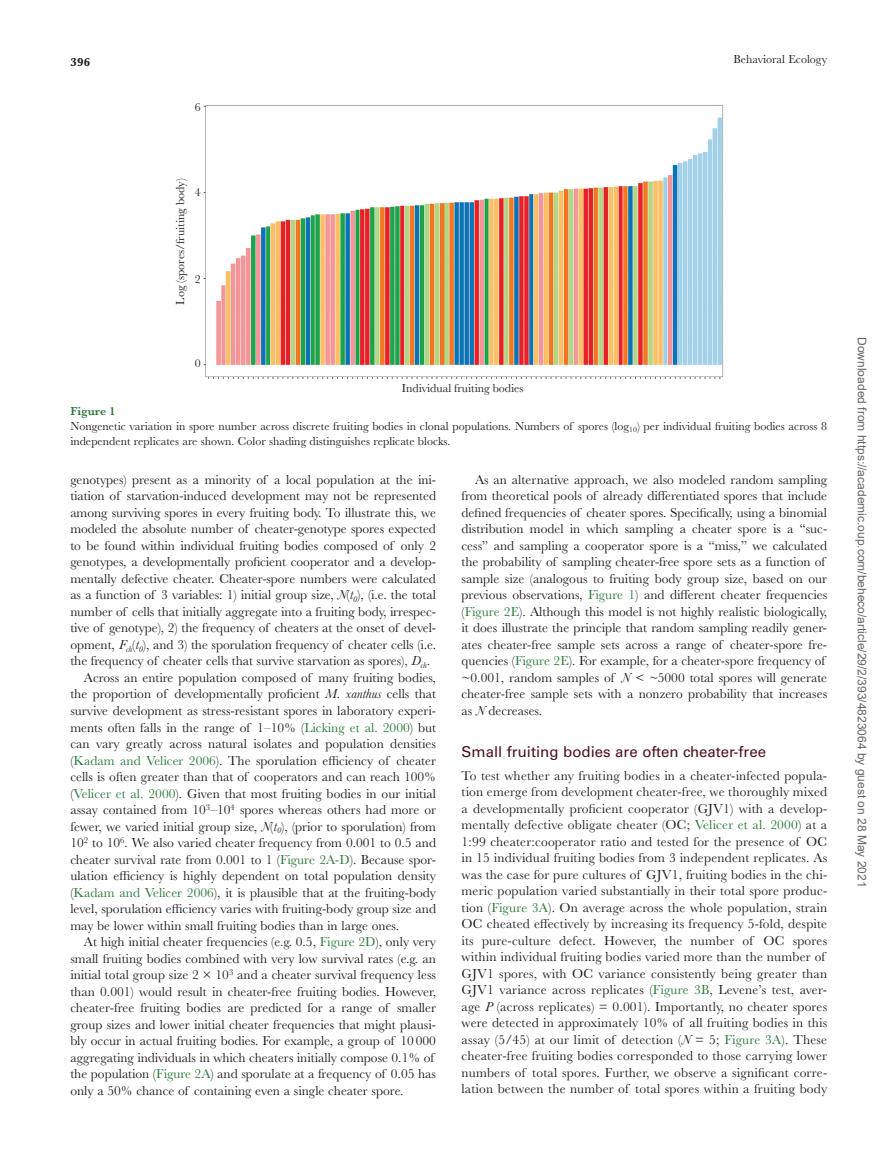
<style>
.page{position:relative;width:891px;height:1175px;background:#fff}
.page>*{position:absolute;margin:0;border:0;box-sizing:border-box;transform-origin:0 0}
.t1{font:15px "Univers LT Std";color:#510f1b}
.t2{font:13.5px/16.5px "Baskerville MT Std";color:#231f20}
.t3{font:12px/15px "Baskerville MT Std";color:#231f20}
.t4{font:12px "Arial";color:#666}
.t5{font:700 12px "Baskerville MT Std";color:#231f20}
.s1{font-weight:600;color:#2a7a3b}
.s2{font-style:italic}
.s3{color:#2a7a3b}
</style>
<div class="page">
<img style="left:203px;top:105px;width:520px;height:274px">
<p class="t5" style="left:70px;top:55px;width:22px">396</p>
<p class="t3" style="left:195px;top:99px;width:7px">6</p>
<p class="t3" style="left:173px;top:305px;width:128px;rotate:-90deg">Log (spores/fruiting body)</p>
<p class="t3" style="left:195px;top:184px;width:7px">4</p>
<p class="t3" style="left:195px;top:271px;width:7px">2</p>
<p class="t3" style="left:733px;top:52px;width:95px">Behavioral Ecology</p>
<p class="t3" style="left:195px;top:356px;width:7px">0</p>
<p class="t3" style="left:70px;top:403px;width:758px"><span class="s1">Figure 1<br></span>Nongenetic variation in spore number across discrete fruiting bodies in clonal populations. Numbers of spores (log<sub>10</sub>) per individual fruiting bodies across 8 independent replicates are shown. Color shading distinguishes replicate blocks.</p>
<p class="t3" style="left:402px;top:380px;width:123px">Individual fruiting bodies</p>
<p class="t2" style="left:70px;top:471px;width:367px">genotypes) present as a minority of a local population at the ini-</p>
<p class="t2" style="left:70px;top:488px;width:367px">tiation of starvation-induced development may not be represented</p>
<p class="t2" style="left:70px;top:504px;width:367px">among surviving spores in every fruiting body. To illustrate this, we</p>
<p class="t2" style="left:70px;top:521px;width:367px">modeled the absolute number of cheater-genotype spores expected</p>
<p class="t2" style="left:70px;top:537px;width:367px">to be found within individual fruiting bodies composed of only 2</p>
<p class="t2" style="left:70px;top:554px;width:367px">genotypes, a developmentally proficient cooperator and a develop-</p>
<p class="t2" style="left:70px;top:570px;width:367px">mentally defective cheater. Cheater-spore numbers were calculated</p>
<p class="t2" style="left:70px;top:587px;width:367px">as a function of 3 variables: 1) initial group size, <span class="s2">N</span>(<span class="s2">t</span><sub>0</sub>), (i.e. the total</p>
<p class="t2" style="left:70px;top:603px;width:367px">number of cells that initially aggregate into a fruiting body, irrespec-</p>
<p class="t2" style="left:70px;top:620px;width:367px">tive of genotype), 2) the frequency of cheaters at the onset of devel-</p>
<p class="t2" style="left:70px;top:636px;width:367px">opment, <span class="s2">F</span><sub>ch</sub>(<span class="s2">t</span><sub>0</sub>), and 3) the sporulation frequency of cheater cells (i.e.</p>
<p class="t2" style="left:70px;top:653px;width:361px">the frequency of cheater cells that survive starvation as spores), <span class="s2">D</span><sub>ch</sub>.</p>
<p class="t2" style="left:84px;top:669px;width:354px">Across an entire population composed of many fruiting bodies,</p>
<p class="t2" style="left:70px;top:686px;width:367px">the proportion of developmentally proficient <span class="s2">M. xanthus</span> cells that</p>
<p class="t2" style="left:70px;top:702px;width:367px">survive development as stress-resistant spores in laboratory experi-</p>
<p class="t2" style="left:70px;top:719px;width:367px">ments often falls in the range of 1–10% (<span class="s3">Licking et al. 2000</span>) but</p>
<p class="t2" style="left:70px;top:735px;width:367px">can vary greatly across natural isolates and population densities</p>
<p class="t2" style="left:70px;top:752px;width:367px">(<span class="s3">Kadam and Velicer 2006</span>). The sporulation efficiency of cheater</p>
<p class="t2" style="left:70px;top:768px;width:367px">cells is often greater than that of cooperators and can reach 100%</p>
<p class="t2" style="left:70px;top:785px;width:367px">(<span class="s3">Velicer et al. 2000</span>). Given that most fruiting bodies in our initial</p>
<p class="t2" style="left:70px;top:801px;width:367px">assay contained from 10<sup>3</sup>–10<sup>4</sup> spores whereas others had more or</p>
<p class="t2" style="left:70px;top:818px;width:367px">fewer, we varied initial group size, <span class="s2">N</span>(<span class="s2">t</span><sub>0</sub>), (prior to sporulation) from</p>
<p class="t2" style="left:70px;top:834px;width:367px">10<sup>2</sup> to 10<sup>6</sup>. We also varied cheater frequency from 0.001 to 0.5 and</p>
<p class="t2" style="left:70px;top:851px;width:367px">cheater survival rate from 0.001 to 1 (<span class="s3">Figure 2A-D</span>). Because spor-</p>
<p class="t2" style="left:70px;top:867px;width:367px">ulation efficiency is highly dependent on total population density</p>
<p class="t2" style="left:70px;top:884px;width:367px">(<span class="s3">Kadam and Velicer 2006</span>), it is plausible that at the fruiting-body</p>
<p class="t2" style="left:70px;top:900px;width:367px">level, sporulation efficiency varies with fruiting-body group size and</p>
<p class="t2" style="left:70px;top:917px;width:330px">may be lower within small fruiting bodies than in large ones.</p>
<p class="t2" style="left:84px;top:933px;width:354px">At high initial cheater frequencies (e.g. 0.5, <span class="s3">Figure 2D</span>), only very</p>
<p class="t2" style="left:70px;top:950px;width:367px">small fruiting bodies combined with very low survival rates (e.g. an</p>
<p class="t2" style="left:70px;top:966px;width:367px">initial total group size 2 × 10<sup>3</sup> and a cheater survival frequency less</p>
<p class="t2" style="left:70px;top:983px;width:367px">than 0.001) would result in cheater-free fruiting bodies. However,</p>
<p class="t2" style="left:70px;top:999px;width:367px">cheater-free fruiting bodies are predicted for a range of smaller</p>
<p class="t2" style="left:70px;top:1016px;width:367px">group sizes and lower initial cheater frequencies that might plausi-</p>
<p class="t2" style="left:70px;top:1032px;width:367px">bly occur in actual fruiting bodies. For example, a group of 10 000</p>
<p class="t2" style="left:70px;top:1049px;width:365px">aggregating individuals in which cheaters initially compose 0.1% of</p>
<p class="t2" style="left:70px;top:1065px;width:367px">the population (<span class="s3">Figure 2A</span>) and sporulate at a frequency of 0.05 has</p>
<p class="t2" style="left:70px;top:1082px;width:335px">only a 50% chance of containing even a single cheater spore.</p>
<p class="t2" style="left:462px;top:471px;width:367px;text-indent:14px">As an alternative approach, we also modeled random sampling from theoretical pools of already differentiated spores that include defined frequencies of cheater spores. Specifically, using a binomial distribution model in which sampling a cheater spore is a “suc&shy;cess” and sampling a cooperator spore is a “miss,” we calculated the probability of sampling cheater-free spore sets as a function of sample size (analogous to fruiting body group size, based on our previous observations, <span class="s3">Figure 1</span>) and different cheater frequencies (<span class="s3">Figure 2E</span>). Although this model is not highly realistic biologically, it does illustrate the principle that random sampling readily gener&shy;ates cheater-free sample sets across a range of cheater-spore fre&shy;quencies (<span class="s3">Figure 2E</span>). For example, for a cheater-spore frequency of ~0.001, random samples of <span class="s2">N &lt; ~</span>5000 total spores will generate cheater-free sample sets with a nonzero probability that increases as <span class="s2">N</span> decreases.</p>
<p class="t1" style="left:462px;top:743px;width:306px">Small fruiting bodies are often cheater-free</p>
<p class="t2" style="left:462px;top:767px;width:367px">To test whether any fruiting bodies in a cheater-infected popula&shy;tion emerge from development cheater-free, we thoroughly mixed a developmentally proficient cooperator (GJV1) with a develop&shy;mentally defective obligate cheater (OC; <span class="s3">Velicer et al. 2000</span>) at a 1:99 cheater:cooperator ratio and tested for the presence of OC in 15 individual fruiting bodies from 3 independent replicates. As was the case for pure cultures of GJV1, fruiting bodies in the chi&shy;meric population varied substantially in their total spore produc&shy;tion (<span class="s3">Figure 3A</span>). On average across the whole population, strain OC cheated effectively by increasing its frequency 5-fold, despite its pure-culture defect. However, the number of OC spores within individual fruiting bodies varied more than the number of GJV1 spores, with OC variance consistently being greater than GJV1 variance across replicates (<span class="s3">Figure 3B</span>, Levene’s test, aver&shy;age <span class="s2">P</span> (across replicates) = 0.001). Importantly, no cheater spores were detected in approximately 10% of all fruiting bodies in this assay (5/45) at our limit of detection (<span class="s2">N</span> = 5; <span class="s3">Figure 3A</span>). These cheater-free fruiting bodies corresponded to those carrying lower numbers of total spores. Further, we observe a significant corre&shy;lation between the number of total spores within a fruiting body</p>
<p class="t4" style="left:866px;top:337px;width:552px;rotate:90deg">Downloaded from https://academic.oup.com/beheco/article/29/2/393/4823064 by guest on 28 May 2021</p>
</div>
